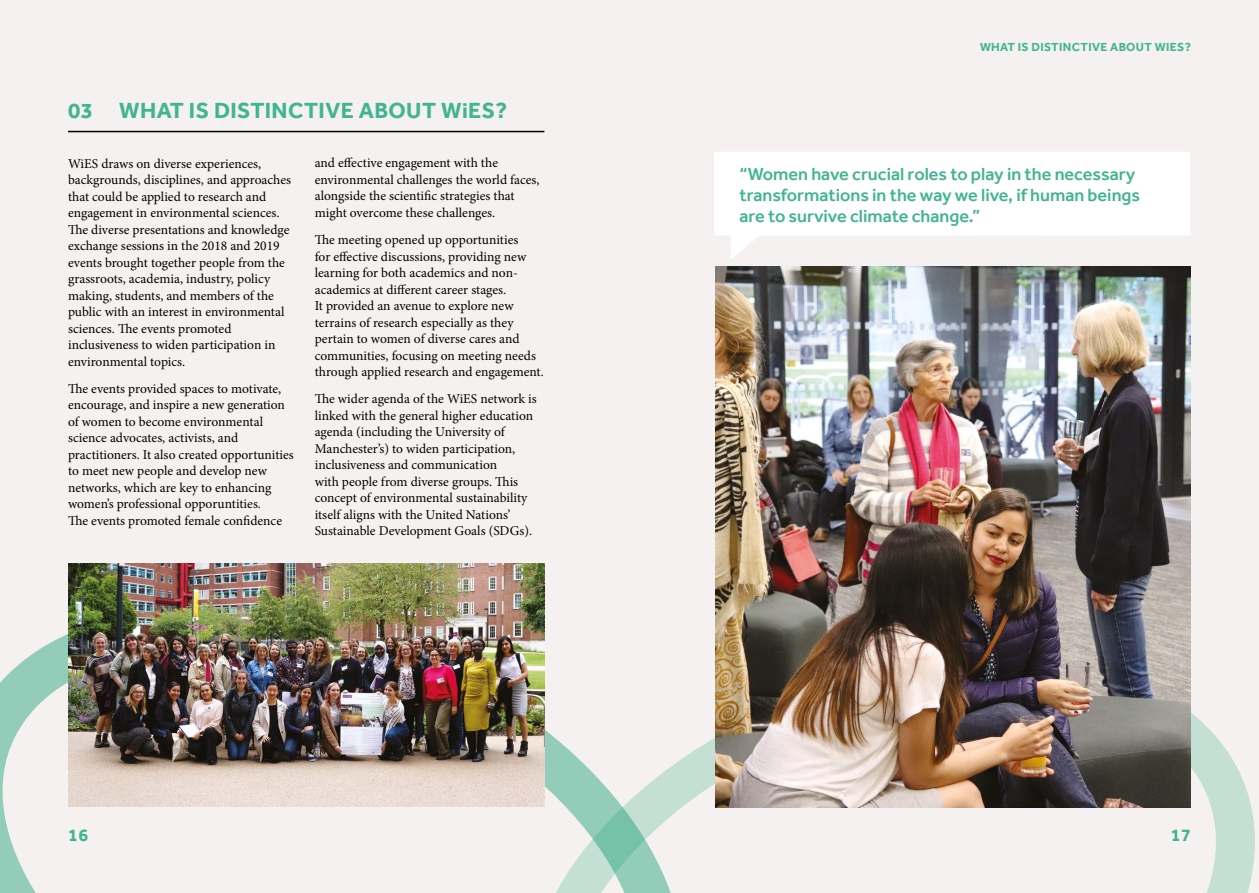
<style>
.page{position:relative;width:1259px;height:893px;background:#f5f1f0}
.page>*{position:absolute;margin:0;border:0;box-sizing:border-box;transform-origin:0 0}
.t1{font:700 22.5px "Effra";letter-spacing:.02em;color:#41b492}
.t2{font:500 18px/21px "Effra";color:#41b492}
.t3{font:700 18px "Effra";color:#41b492}
.t4{font:13.5px/16.5px "Minion Pro";color:#000}
.t5{font:700 12px "Effra";letter-spacing:.03em;color:#41b492}
</style>
<div class="page">
<svg style="left:0;top:563px;width:545px;height:330px"></svg>
<svg style="left:516px;top:642px;width:739px;height:251px"></svg>
<hr style="left:68px;top:131px;width:476px;height:1px;background:#000">
<img style="left:68px;top:564px;width:476px;height:243px">
<img style="left:715px;top:267px;width:475px;height:540px">
<svg style="left:714px;top:152px;width:476px;height:107px;fill:#fff"></svg>
<h1 class="t1" style="left:68px;top:97px;width:441px">03 WHAT IS DISTINCTIVE ABOUT WiES?</h1>
<p class="t4" style="left:68px;top:155px;width:224px">WiES draws on diverse experiences, backgrounds, disciplines, and approaches that could be applied to research and engagement in environmental sciences.<br>The diverse presentations and knowledge exchange sessions in the 2018 and 2019 events brought together people from the grassroots, academia, industry, policy making, students, and members of the public with an interest in environmental sciences. The events promoted inclusiveness to widen participation in environmental topics.</p>
<p class="t4" style="left:68px;top:380px;width:227px">The events provided spaces to motivate, encourage, and inspire a new generation of women to become environmental science advocates, activists, and practitioners. It also created opportunities to meet new people and develop new networks, which are key to enhancing women’s professional opporuntities.<br>The events promoted female confidence</p>
<p class="t4" style="left:315px;top:155px;width:226px">and effective engagement with the environmental challenges the world faces, alongside the scientific strategies that might overcome these challenges.</p>
<p class="t4" style="left:315px;top:232px;width:230px">The meeting opened up opportunities<br>for effective discussions, providing new learning for both academics and non&shy;academics at different career stages.<br>It provided an avenue to explore new terrains of research especially as they pertain to women of diverse cares and communities, focusing on meeting needs through applied research and engagement.</p>
<p class="t4" style="left:315px;top:391px;width:223px">The wider agenda of the WiES network is linked with the general higher education agenda (including the University of Manchester’s) to widen participation, inclusiveness and communication<br>with people from diverse groups. This concept of environmental sustainability itself aligns with the United Nations’ Sustainable Development Goals (SDGs).</p>
<p class="t5" style="left:980px;top:40px;width:212px">WHAT IS DISTINCTIVE ABOUT WIES?</p>
<h2 class="t2" style="left:739px;top:163px;width:402px">“Women have crucial roles to play in the necessary transformations in the way we live, if human beings are to survive climate change.”</h2>
<h2 class="t3" style="left:68px;top:824px;width:22px">16</h2>
<h2 class="t3" style="left:1170px;top:824px;width:22px">17</h2>
</div>
